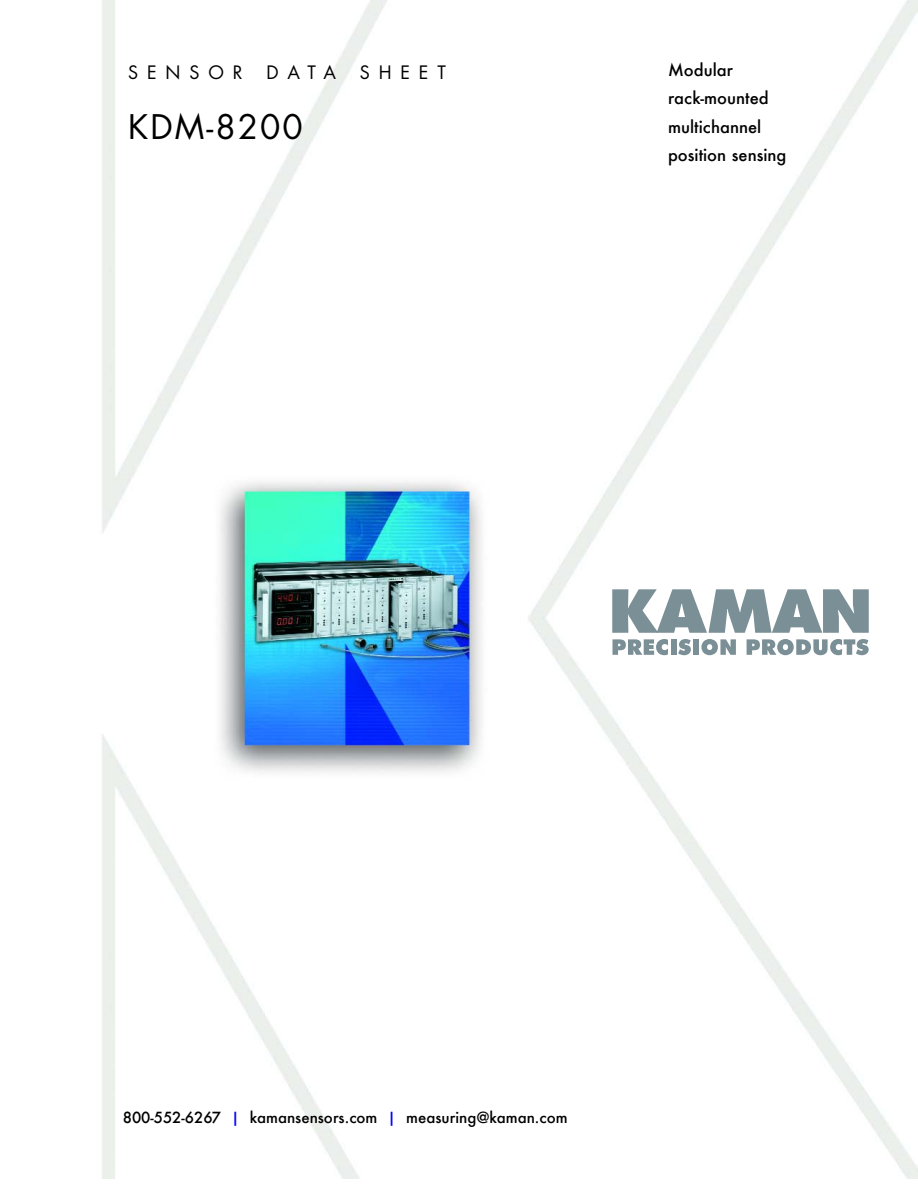
<style>
.page{position:relative;width:918px;height:1188px;background:#fff}
.page>*{position:absolute;margin:0;border:0;box-sizing:border-box;transform-origin:0 0}
.t1{font:33px "Futura";letter-spacing:.06em;color:#000}
.t2{font:18px "Futura";letter-spacing:.495em;color:#000}
.t3{font:500 16.5px/28.5px "Futura";color:#000}
.t4{font:500 15px "Futura";color:#000}
.s1{color:#00f}
</style>
<div class="page">
<img style="left:102px;top:0;width:816px;height:1179px">
<div style="left:583px;top:582px;width:321px;height:75px;background:#fff"></div>
<svg style="left:612px;top:589px;width:257px;height:44px"></svg>
<svg style="left:612px;top:639px;width:56px;height:16px"></svg>
<div style="left:671px;top:639px;width:5px;height:16px;background:#7b8f96"></div>
<svg style="left:678px;top:639px;width:13px;height:16px"></svg>
<div style="left:693px;top:639px;width:6px;height:16px;background:#7b8f96"></div>
<svg style="left:701px;top:639px;width:35px;height:16px"></svg>
<svg style="left:747px;top:639px;width:122px;height:16px"></svg>
<p class="t2" style="left:128px;top:64px;width:116px">SENSOR</p>
<p class="t2" style="left:266px;top:64px;width:71px">DATA</p>
<p class="t2" style="left:360px;top:64px;width:88px">SHEET</p>
<h1 class="t1" style="left:128px;top:112px;width:176px">KDM-8200</h1>
<p class="t3" style="left:668px;top:55px;width:120px">Modular rack-mounted multichannel position sensing</p>
<p class="t4" style="left:123px;top:1108px;width:446px">800-552-6267 <span class="s1">|</span> kamansensors.com <span class="s1">|</span> measuring@kaman.com</p>
</div>
